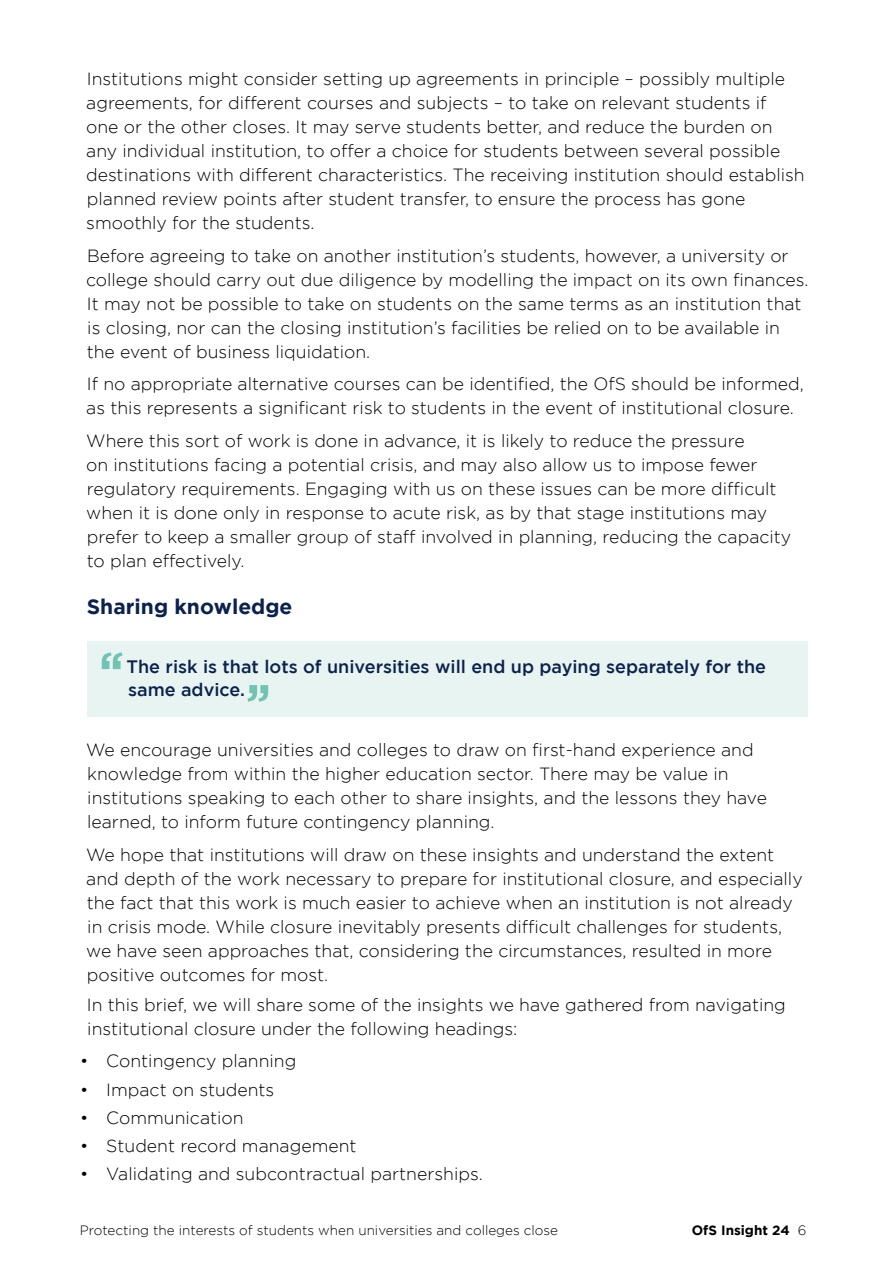
<style>
.page{position:relative;width:893px;height:1263px;background:#fff}
.page>*{position:absolute;margin:0;border:0;box-sizing:border-box;transform-origin:0 0}
.quote{font:500 58.5px "Gotham";color:#73c3b4}
.New_Style_Sub_head_1{font:700 21px "Gotham";color:#0c224c}
.quote-2{font:500 18px/23.2px "Gotham";color:#0c224c}
.New_style_TEXT{font:300 17.7px/24px "Gotham";color:#000}
.t1{font:300 13.5px "Gotham";color:#000}
.t2{font:700 13.5px "Gotham";color:#000}
.s1{font-weight:300}
</style>
<div class="page">
<div style="left:87px;top:641px;width:721px;height:75px;background:#e8f4f1"></div>
<p class="New_style_TEXT" style="left:86px;top:67px;width:720px">Institutions might consider setting up agreements in principle – possibly multiple agreements, for different courses and subjects – to take on relevant students if<br>one or the other closes. It may serve students better, and reduce the burden on any individual institution, to offer a choice for students between several possible destinations with different characteristics. The receiving institution should establish planned review points after student transfer, to ensure the process has gone smoothly for the students.</p>
<p class="New_style_TEXT" style="left:86px;top:243px;width:724px">Before agreeing to take on another institution’s students, however, a university or college should carry out due diligence by modelling the impact on its own finances.<br>It may not be possible to take on students on the same terms as an institution that is closing, nor can the closing institution’s facilities be relied on to be available in the event of business liquidation.</p>
<p class="New_style_TEXT" style="left:86px;top:372px;width:719px">If no appropriate alternative courses can be identified, the OfS should be informed, as this represents a significant risk to students in the event of institutional closure.</p>
<p class="New_style_TEXT" style="left:86px;top:428px;width:707px">Where this sort of work is done in advance, it is likely to reduce the pressure<br>on institutions facing a potential crisis, and may also allow us to impose fewer regulatory requirements. Engaging with us on these issues can be more difficult when it is done only in response to acute risk, as by that stage institutions may prefer to keep a smaller group of staff involved in planning, reducing the capacity to plan effectively.</p>
<h2 class="New_Style_Sub_head_1" style="left:87px;top:594px;width:207px">Sharing knowledge</h2>
<p class="quote" style="left:98px;top:640px;width:28px">‘‘</p>
<p class="quote-2" style="left:127px;top:654px;width:641px">The risk is that lots of universities will end up paying separately for the same advice.</p>
<p class="quote" style="left:245px;top:672px;width:28px">’’</p>
<p class="New_style_TEXT" style="left:86px;top:737px;width:682px">We encourage universities and colleges to draw on first-hand experience and knowledge from within the higher education sector. There may be value in institutions speaking to each other to share insights, and the lessons they have learned, to inform future contingency planning.</p>
<p class="New_style_TEXT" style="left:86px;top:842px;width:718px">We hope that institutions will draw on these insights and understand the extent and depth of the work necessary to prepare for institutional closure, and especially the fact that this work is much easier to achieve when an institution is not already in crisis mode. While closure inevitably presents difficult challenges for students, we have seen approaches that, considering the circumstances, resulted in more positive outcomes for most.</p>
<p class="New_style_TEXT" style="left:87px;top:992px;width:700px">In this brief, we will share some of the insights we have gathered from navigating institutional closure under the following headings:</p>
<p class="New_style_TEXT" style="left:80px;top:1049px;width:218px">• Contingency planning</p>
<p class="New_style_TEXT" style="left:80px;top:1077px;width:196px">• Impact on students</p>
<p class="New_style_TEXT" style="left:80px;top:1105px;width:165px">• Communication</p>
<p class="New_style_TEXT" style="left:80px;top:1134px;width:278px">• Student record management</p>
<p class="New_style_TEXT" style="left:80px;top:1162px;width:404px">• Validating and subcontractual partnerships.</p>
<p class="t1" style="left:80px;top:1223px;width:480px">Protecting the interests of students when universities and colleges close</p>
<p class="t2" style="left:692px;top:1222px;width:116px">OfS Insight 24 <span class="s1">6</span></p>
</div>
